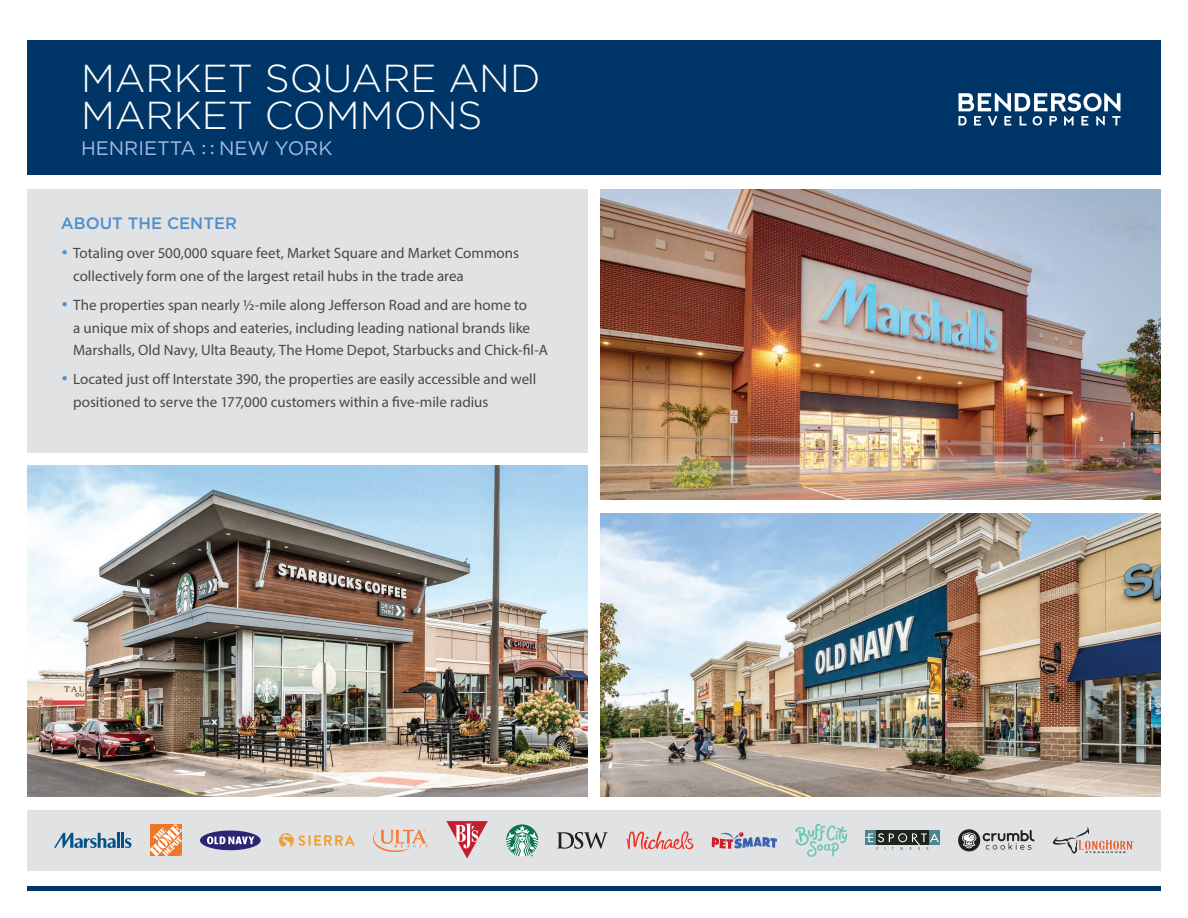
<style>
.page{position:relative;width:1188px;height:918px;background:#fff}
.page>*{position:absolute;margin:0;border:0;box-sizing:border-box;transform-origin:0 0}
.t1{font:300 39px/36.8px "Gotham";color:#fff}
.t2{font:19.5px "Gotham";color:#a4bee3}
.t3{font:500 16.5px "Gotham";color:#5090cc}
.t4{font:15px/22.5px "Myriad Pro";color:#474848}
.s1{font-family:"Myriad Pro"}
.s2{font-family:"Gotham";font-size:16.5px;color:#5090cc}
</style>
<div class="page">
<img style="left:601px;top:189px;width:560px;height:311px">
<img style="left:601px;top:513px;width:560px;height:283px">
<div style="left:27px;top:810px;width:1134px;height:61px;background:#e1e2e4"></div>
<img style="left:27px;top:466px;width:560px;height:330px">
<div style="left:27px;top:40px;width:1134px;height:136px;background:#003667"></div>
<svg style="left:958px;top:93px;width:163px;height:32px"></svg>
<hr style="left:27px;top:887px;width:1134px;height:4px;background:#003667">
<div style="left:27px;top:189px;width:560px;height:263px;background:#e1e2e4"></div>
<svg style="left:279px;top:833px;width:76px;height:15px"></svg>
<div style="left:200px;top:831px;width:61px;height:19px;background:#2a2673;border-radius:50%"></div>
<div style="left:207px;top:836px;width:6px;height:8px;background:#fff;border-radius:50%"></div>
<svg style="left:209px;top:837px;width:45px;height:7px"></svg>
<svg style="left:506px;top:824px;width:32px;height:32px"></svg>
<svg style="left:373px;top:830px;width:55px;height:21px"></svg>
<svg style="left:795px;top:824px;width:52px;height:33px"></svg>
<svg style="left:557px;top:832px;width:51px;height:17px"></svg>
<svg style="left:626px;top:831px;width:67px;height:18px"></svg>
<hr style="left:117px;top:833px;width:3px;height:15px;background:#055288">
<hr style="left:121px;top:833px;width:3px;height:15px;background:#055288">
<svg style="left:125px;top:838px;width:6px;height:10px"></svg>
<svg style="left:54px;top:833px;width:62px;height:15px"></svg>
<svg style="left:446px;top:821px;width:42px;height:38px"></svg>
<svg style="left:150px;top:824px;width:32px;height:32px"></svg>
<svg style="left:712px;top:832px;width:65px;height:17px"></svg>
<svg style="left:1053px;top:827px;width:81px;height:27px"></svg>
<svg style="left:958px;top:829px;width:22px;height:22px"></svg>
<svg style="left:962px;top:833px;width:14px;height:15px"></svg>
<svg style="left:983px;top:830px;width:52px;height:20px"></svg>
<div style="left:866px;top:831px;width:10px;height:14px;background:#4b868e"></div>
<div style="left:929px;top:831px;width:11px;height:14px;background:#4b868e"></div>
<div style="left:876px;top:831px;width:53px;height:14px;background:#1e251e"></div>
<svg style="left:866px;top:833px;width:73px;height:17px"></svg>
<h1 class="t1" style="left:81px;top:59px;width:461px">MARKET SQUARE AND<br>MARKET COMMONS</h1>
<h2 class="t2" style="left:81px;top:136px;width:253px">HENRIETTA <span class="s1">: :</span> NEW YORK</h2>
<p class="t3" style="left:61px;top:212px;width:178px">ABOUT THE CENTER</p>
<p class="t4" style="left:73px;top:242px;width:447px;text-indent:-12px"><span class="s2">•</span> Totaling over 500,000 square feet, Market Square and Market Commons collectively form one of the largest retail hubs in the trade area</p>
<p class="t4" style="left:73px;top:294px;width:476px;text-indent:-12px"><span class="s2">•</span> The properties span nearly ½-mile along Jefferson Road and are home to<br>a unique mix of shops and eateries, including leading national brands like<br>Marshalls, Old Navy, Ulta Beauty, The Home Depot, Starbucks and Chick-fil-A</p>
<p class="t4" style="left:73px;top:368px;width:465px;text-indent:-12px"><span class="s2">•</span> Located just off Interstate 390, the properties are easily accessible and well positioned to serve the 177,000 customers within a five-mile radius</p>
</div>
